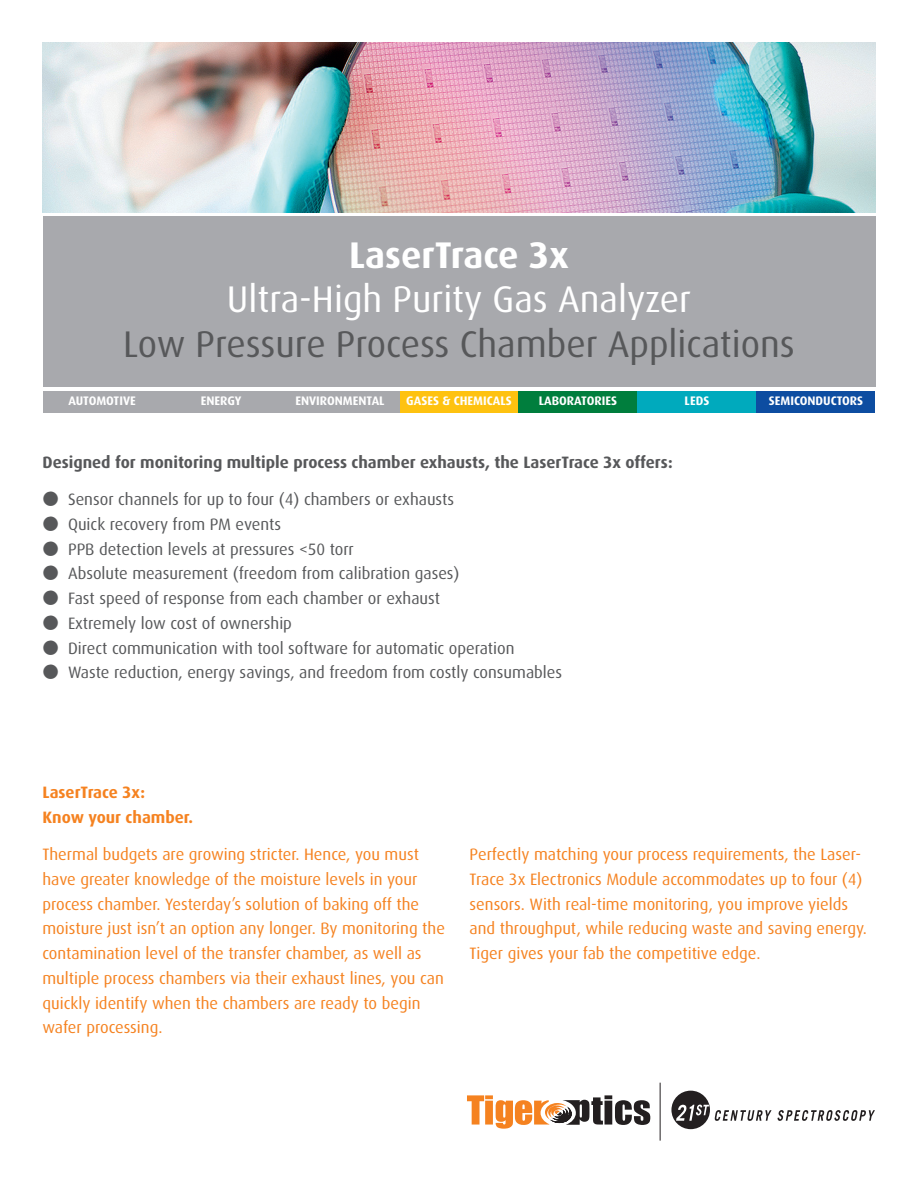
<style>
.page{position:relative;width:918px;height:1188px;background:#fff}
.page>*{position:absolute;margin:0;border:0;box-sizing:border-box;transform-origin:0 0}
.t1{font:37.2px "Dax";color:#57585a}
.t2{font:37.2px "Dax";color:#fff}
.t3{font:700 37.2px "Dax";color:#fff}
.t4{font:16.5px/24.8px "Dax";color:#f58220}
.t5{font:16.5px "Dax";color:#57585a}
.t6{font:700 16.5px "Dax";color:#57585a}
.t7{font:700 16.5px/24.8px "Dax";color:#f58220}
.t8{font:700 12.45px "Dax";color:#fff}
</style>
<div class="page">
<img style="left:43px;top:43px;width:832px;height:170px">
<div style="left:43px;top:217px;width:832px;height:170px;background:#a8a9ad"></div>
<div style="left:43px;top:391px;width:119px;height:21px;background:#a8a9ad"></div>
<div style="left:162px;top:391px;width:119px;height:21px;background:#a8a9ad"></div>
<div style="left:281px;top:391px;width:119px;height:21px;background:#a8a9ad"></div>
<div style="left:400px;top:391px;width:118px;height:21px;background:#fec210"></div>
<div style="left:518px;top:391px;width:119px;height:21px;background:#007e3d"></div>
<div style="left:637px;top:391px;width:119px;height:21px;background:#00aabd"></div>
<div style="left:756px;top:391px;width:119px;height:21px;background:#0d4da1"></div>
<svg style="left:467px;top:1095px;width:183px;height:34px"></svg>
<div style="left:671px;top:1091px;width:39px;height:38px;background:#231f20;border-radius:50%"></div>
<svg style="left:778px;top:1110px;width:97px;height:11px"></svg>
<svg style="left:676px;top:1105px;width:96px;height:16px"></svg>
<hr style="left:660px;top:1083px;width:1px;height:58px;background:#231f20">
<h1 class="t3" style="left:349px;top:239px;width:221px">LaserTrace 3x</h1>
<h1 class="t2" style="left:227px;top:283px;width:466px">Ultra-High Purity Gas Analyzer</h1>
<h1 class="t1" style="left:123px;top:328px;width:673px">Low Pressure Process Chamber Applications</h1>
<p class="t8" style="left:68px;top:396px;width:69px">AUTOMOTIVE</p>
<p class="t8" style="left:201px;top:396px;width:42px">ENERGY</p>
<p class="t8" style="left:295px;top:396px;width:91px">ENVIRONMENTAL</p>
<p class="t8" style="left:406px;top:396px;width:107px">GASES &amp; CHEMICALS</p>
<p class="t8" style="left:539px;top:396px;width:80px">LABORATORIES</p>
<p class="t8" style="left:685px;top:396px;width:26px">LEDS</p>
<p class="t8" style="left:769px;top:396px;width:96px">SEMICONDUCTORS</p>
<p class="t6" style="left:43px;top:455px;width:632px">Designed for monitoring multiple process chamber exhausts, the LaserTrace 3x offers:</p>
<p class="t5" style="left:43px;top:492px;width:413px">● Sensor channels for up to four (4) chambers or exhausts</p>
<p class="t5" style="left:43px;top:517px;width:240px">● Quick recovery from PM events</p>
<p class="t5" style="left:43px;top:542px;width:313px">● PPB detection levels at pressures &lt;50 torr</p>
<p class="t5" style="left:43px;top:566px;width:419px">● Absolute measurement (freedom from calibration gases)</p>
<p class="t5" style="left:43px;top:591px;width:399px">● Fast speed of response from each chamber or exhaust</p>
<p class="t5" style="left:43px;top:616px;width:251px">● Extremely low cost of ownership</p>
<p class="t5" style="left:43px;top:641px;width:474px">● Direct communication with tool software for automatic operation</p>
<p class="t5" style="left:43px;top:665px;width:521px">● Waste reduction, energy savings, and freedom from costly consumables</p>
<p class="t7" style="left:43px;top:781px;width:152px">LaserTrace 3x:<br>Know your chamber.</p>
<p class="t4" style="left:43px;top:843px;width:404px">Thermal budgets are growing stricter. Hence, you must have greater knowledge of the moisture levels in your process chamber. Yesterday’s solution of baking off the moisture just isn’t an option any longer. By monitoring the contamination level of the transfer chamber, as well as multiple process chambers via their exhaust lines, you can quickly identify when the chambers are ready to begin wafer processing.</p>
<p class="t4" style="left:470px;top:843px;width:399px">Perfectly matching your process requirements, the Laser-Trace 3x Electronics Module accommodates up to four (4) sensors. With real-time monitoring, you improve yields and throughput, while reducing waste and saving energy.<br>Tiger gives your fab the competitive edge.</p>
</div>
